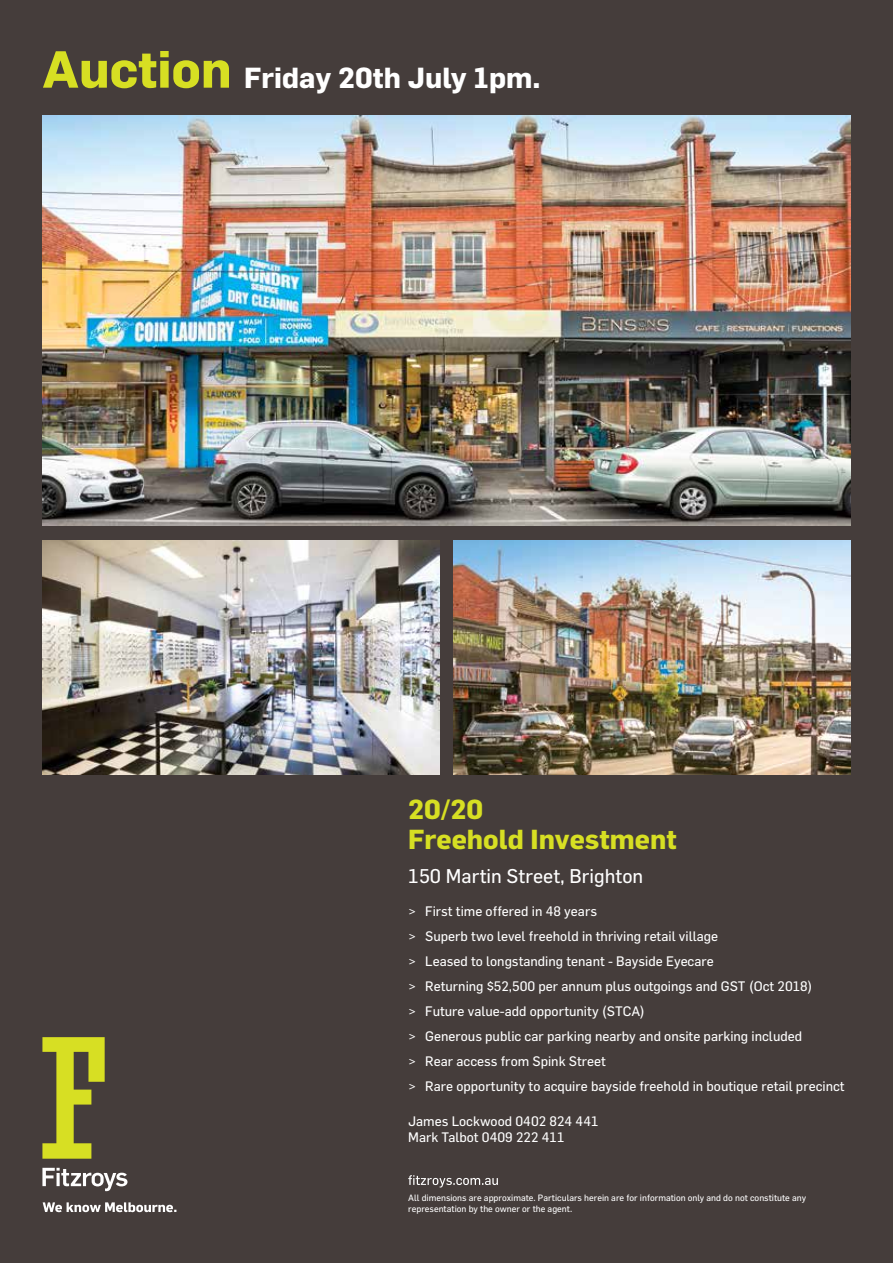
<style>
.page{position:relative;width:893px;height:1263px;background:#453d3b}
.page>*{position:absolute;margin:0;border:0;box-sizing:border-box;transform-origin:0 0}
.t1{font:700 28.5px "Flama";color:#fff}
.t2{font:700 27px/30px "Flama";color:#d7df23}
.t3{font:19.5px "Flama";color:#fff}
.t4{font:13.5px/25px "Flama";color:#fff}
.t5{font:9px/10.8px "Flama";color:#fff}
.s1{font-size:51px;color:#d7df23}
</style>
<div class="page">
<svg style="left:42px;top:1037px;width:63px;height:122px"></svg>
<svg style="left:42px;top:1168px;width:85px;height:23px"></svg>
<svg style="left:43px;top:1202px;width:133px;height:10px"></svg>
<svg style="left:408px;top:1175px;width:90px;height:12px"></svg>
<img style="left:454px;top:541px;width:396px;height:234px">
<img style="left:43px;top:541px;width:396px;height:234px">
<img style="left:43px;top:116px;width:807px;height:410px">
<h1 class="t1" style="left:43px;top:60px;width:499px"><span class="s1">Auction</span> Friday 20th July 1pm.</h1>
<h2 class="t2" style="left:408px;top:794px;width:270px">20/20<br>Freehold Investment</h2>
<h3 class="t3" style="left:408px;top:864px;width:237px">150 Martin Street, Brighton</h3>
<p class="t4" style="left:408px;top:898px;width:438px">&gt; First time offered in 48 years<br>&gt; Superb two level freehold in thriving retail village<br>&gt; Leased to longstanding tenant - Bayside Eyecare<br>&gt; Returning $52,500 per annum plus outgoings and GST (Oct 2018)<br>&gt; Future value-add opportunity (STCA)<br>&gt; Generous public car parking nearby and onsite parking included<br>&gt; Rear access from Spink Street<br>&gt; Rare opportunity to acquire bayside freehold in boutique retail precinct</p>
<p class="t4" style="left:408px;top:1109px;width:192px">James Lockwood 0402 824 441</p>
<p class="t4" style="left:408px;top:1124px;width:158px">Mark Talbot 0409 222 411</p>
<p class="t5" style="left:408px;top:1192px;width:399px">All dimensions are approximate. Particulars herein are for information only and do not constitute any representation by the owner or the agent.</p>
</div>
